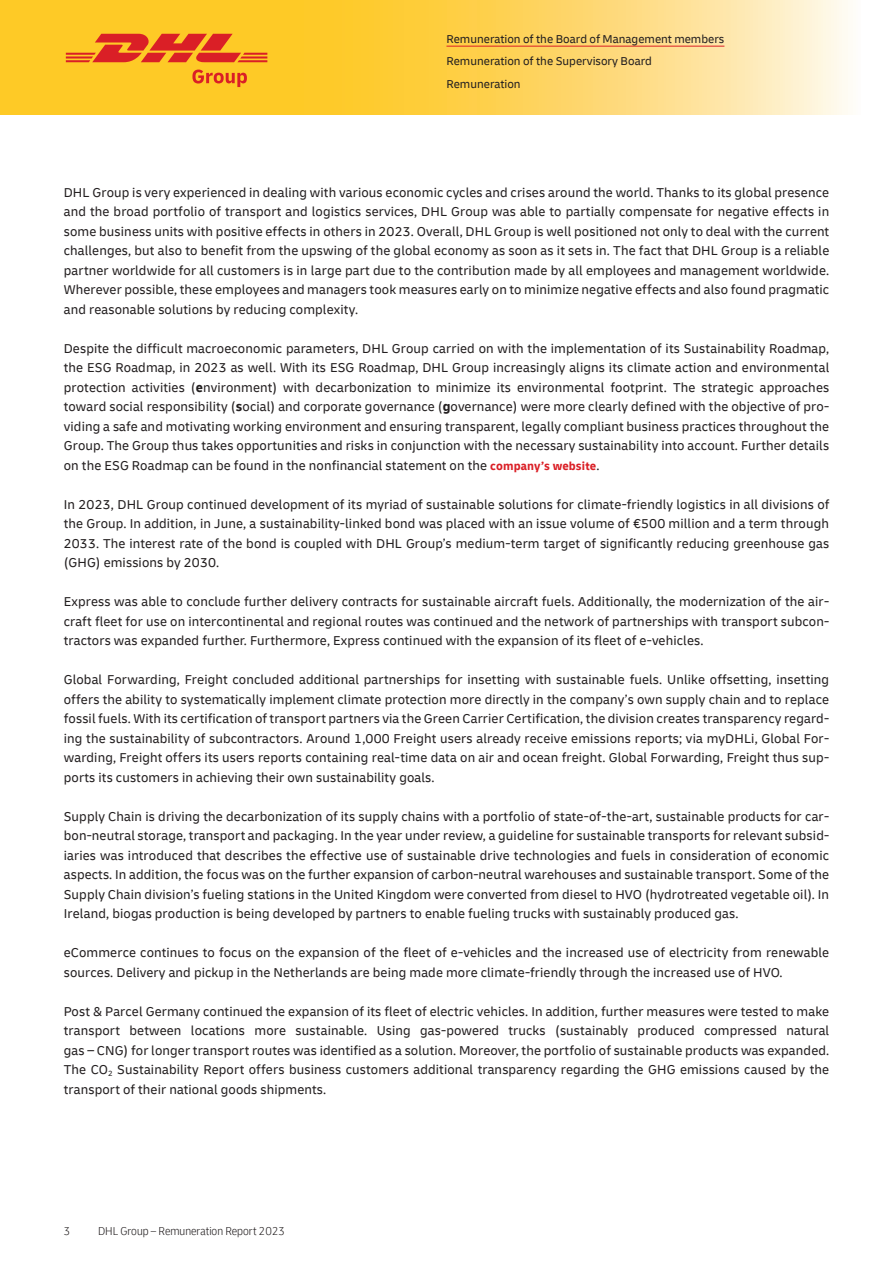
<style>
.page{position:relative;width:893px;height:1263px;background:#fff}
.page>*{position:absolute;margin:0;border:0;box-sizing:border-box;transform-origin:0 0}
.t1{font:13.5px/19.5px "Delivery";letter-spacing:.01em;color:#231f20;text-align:justify}
.t2{font:12px/22.8px "Delivery";color:#231f20}
.t3{font:300 condensed 12px "Delivery";color:#231f20}
.s1{font-weight:700}
.s2{font-weight:700;font-size:12px;color:#da1f26}
</style>
<div class="page">
<svg style="left:204px;top:0;width:644px;height:115px;background:#fed86b"></svg>
<div style="left:0;top:0;width:204px;height:115px;background:#feca26"></div>
<svg style="left:66px;top:34px;width:201px;height:28px"></svg>
<svg style="left:192px;top:70px;width:55px;height:17px"></svg>
<hr style="left:446px;top:46px;width:278px;height:1px;background:#da1f26">
<p class="t2" style="left:446px;top:27px;width:279px">Remuneration of the Board of Management members</p>
<p class="t2" style="left:446px;top:50px;width:207px">Remuneration of the Supervisory Board<br>Remuneration</p>
<p class="t1" style="left:64px;top:183px;width:767px">DHL Group is very experienced in dealing with various economic cycles and crises around the world. Thanks to its global presence and the broad portfolio of transport and logistics services, DHL Group was able to partially compensate for negative effects in some business units with positive effects in others in 2023. Overall, DHL Group is well positioned not only to deal with the current challenges, but also to benefit from the upswing of the global economy as soon as it sets in. The fact that DHL Group is a reliable partner worldwide for all customers is in large part due to the contribution made by all employees and management worldwide.<br>Wherever possible, these employees and managers took measures early on to minimize negative effects and also found pragmatic and reasonable solutions by reducing complexity.</p>
<p class="t1" style="left:64px;top:338px;width:767px">Despite the difficult macroeconomic parameters, DHL Group carried on with the implementation of its Sustainability Roadmap, the ESG Roadmap, in 2023 as well. With its ESG Roadmap, DHL Group increasingly aligns its climate action and environmental protection activities (<span class="s1">e</span>nvironment) with decarbonization to minimize its environmental footprint. The strategic approaches toward social responsibility (<span class="s1">s</span>ocial) and corporate governance (<span class="s1">g</span>overnance) were more clearly defined with the objective of pro&shy;viding a safe and motivating working environment and ensuring transparent, legally compliant business practices throughout the Group. The Group thus takes opportunities and risks in conjunction with the necessary sustainability into account. Further details on the ESG Roadmap can be found in the nonfinancial statement on the <span class="s2">company’s website</span>.</p>
<p class="t1" style="left:64px;top:495px;width:767px">In 2023, DHL Group continued development of its myriad of sustainable solutions for climate-friendly logistics in all divisions of the Group. In addition, in June, a sustainability-linked bond was placed with an issue volume of €500 million and a term through 2033. The interest rate of the bond is coupled with DHL Group’s medium-term target of significantly reducing greenhouse gas (GHG) emissions by 2030.</p>
<p class="t1" style="left:64px;top:592px;width:767px">Express was able to conclude further delivery contracts for sustainable aircraft fuels. Additionally, the modernization of the air&shy;craft fleet for use on intercontinental and regional routes was continued and the network of partnerships with transport subcon&shy;tractors was expanded further. Furthermore, Express continued with the expansion of its fleet of e-vehicles.</p>
<p class="t1" style="left:64px;top:670px;width:767px">Global Forwarding, Freight concluded additional partnerships for insetting with sustainable fuels. Unlike offsetting, insetting offers the ability to systematically implement climate protection more directly in the company’s own supply chain and to replace fossil fuels. With its certification of transport partners via the Green Carrier Certification, the division creates transparency regard&shy;ing the sustainability of subcontractors. Around 1,000 Freight users already receive emissions reports; via myDHLi, Global For&shy;warding, Freight offers its users reports containing real-time data on air and ocean freight. Global Forwarding, Freight thus sup&shy;ports its customers in achieving their own sustainability goals.</p>
<p class="t1" style="left:64px;top:806px;width:767px">Supply Chain is driving the decarbonization of its supply chains with a portfolio of state-of-the-art, sustainable products for car&shy;bon-neutral storage, transport and packaging. In the year under review, a guideline for sustainable transports for relevant subsid&shy;iaries was introduced that describes the effective use of sustainable drive technologies and fuels in consideration of economic aspects. In addition, the focus was on the further expansion of carbon-neutral warehouses and sustainable transport. Some of the Supply Chain division’s fueling stations in the United Kingdom were converted from diesel to HVO (hydrotreated vegetable oil). In Ireland, biogas production is being developed by partners to enable fueling trucks with sustainably produced gas.</p>
<p class="t1" style="left:64px;top:943px;width:767px">eCommerce continues to focus on the expansion of the fleet of e-vehicles and the increased use of electricity from renewable sources. Delivery and pickup in the Netherlands are being made more climate-friendly through the increased use of HVO.</p>
<p class="t1" style="left:64px;top:1001px;width:767px">Post &amp; Parcel Germany continued the expansion of its fleet of electric vehicles. In addition, further measures were tested to make transport between locations more sustainable. Using gas-powered trucks (sustainably produced compressed natural gas – CNG) for longer transport routes was identified as a solution. Moreover, the portfolio of sustainable products was expanded.<br>The CO<sub>2</sub> Sustainability Report offers business customers additional transparency regarding the GHG emissions caused by the transport of their national goods shipments.</p>
<p class="t3" style="left:64px;top:1224px;width:8px">3</p>
<p class="t3" style="left:98px;top:1224px;width:188px">DHL Group – Remuneration Report 2023</p>
</div>
